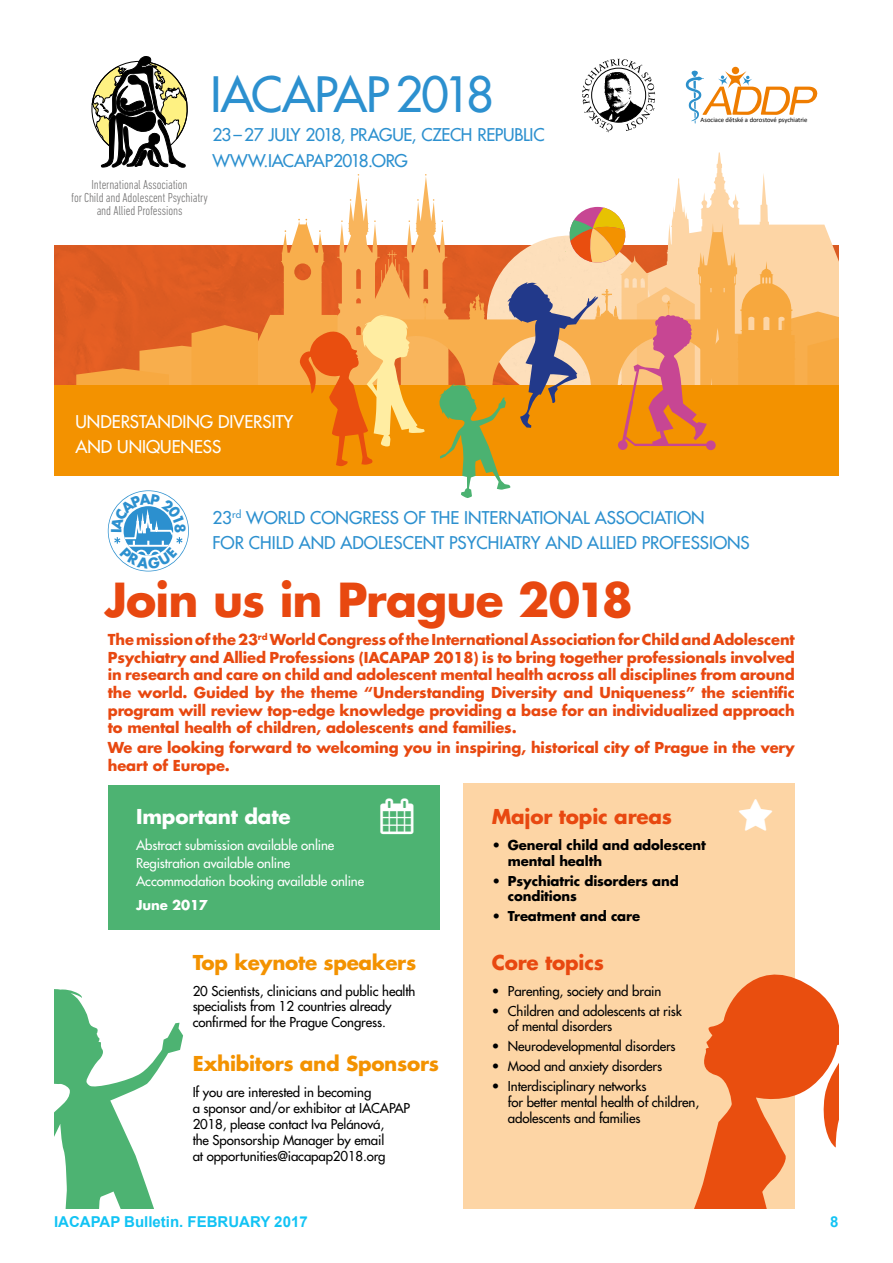
<style>
.page{position:relative;width:893px;height:1263px;background:#fff}
.page>*{position:absolute;margin:0;border:0;box-sizing:border-box;transform-origin:0 0}
.t1{font:500 47.4px "Futura CE";letter-spacing:-.025em;color:#2c90cf}
.t2{font:700 45.6px "Futura CE";letter-spacing:-.02em;color:#e84810}
.t3{font:700 19.95px "Futura CE";letter-spacing:-.015em;color:#f39200}
.t4{font:700 19.95px "Futura CE";letter-spacing:-.01em;color:#e84810}
.t5{font:700 19.95px "Futura CE";letter-spacing:-.01em;color:#fff}
.t6{font:500 17.1px/25.2px "Futura CE";color:#2c90cf}
.t7{font:500 17.1px/25.2px "Futura CE";letter-spacing:-.02em;color:#2c90cf}
.t8{font:500 17.1px/25.2px "Futura CE";color:#fff}
.t9{font:700 15px "Arial";color:#12c3f4}
.t10{font:700 14.7px/17.5px "Futura CE";letter-spacing:-.01em;color:#e84810;text-align:justify}
.t11{font:500 13.2px/15.9px "Futura CE";letter-spacing:-.01em;color:#000}
.t12{font:500 13.2px/17.9px "Futura CE";letter-spacing:-.01em;color:#fff}
.t13{font:700 13.2px/15.9px "Futura CE";letter-spacing:-.01em;color:#000}
.t14{font:300 condensed 13.2px/13px "DIN Next LT Pro";letter-spacing:-.01em;color:#706f6f;text-align:center}
.t15{font:700 13.2px "Futura CE";letter-spacing:-.01em;color:#fff}
.t16{font:6.75px "Calibri";letter-spacing:-.01em;color:#000}
</style>
<div class="page">
<div style="left:54px;top:385px;width:785px;height:91px;background:#f39200"></div>
<div style="left:463px;top:784px;width:332px;height:425px;background:#fdd5a5"></div>
<svg style="left:694px;top:974px;width:145px;height:235px;fill:#e94e0f"></svg>
<div style="left:732px;top:67px;width:7px;height:7px;background:#ef7d00;border-radius:50%"></div>
<svg style="left:686px;top:71px;width:132px;height:53px"></svg>
<svg style="left:582px;top:59px;width:73px;height:73px"></svg>
<img style="left:597px;top:71px;width:49px;height:51px">
<div style="left:591px;top:68px;width:55px;height:54px;border:1px solid #000;border-radius:50%"></div>
<div style="left:108px;top:785px;width:331px;height:145px;background:#4db372"></div>
<svg style="left:54px;top:989px;width:129px;height:220px"></svg>
<svg style="left:92px;top:56px;width:95px;height:111px"></svg>
<svg style="left:76px;top:174px;width:763px;height:397px"></svg>
<p class="t1" style="left:211px;top:63px;width:285px">IACAPAP2018</p>
<p class="t7" style="left:212px;top:122px;width:334px">23–27 JULY 2018, PRAGUE, CZECH REPUBLIC<br>WWW.IACAPAP2018.ORG</p>
<p class="t14" style="left:71px;top:177px;width:138px">International Association<br>for Child and Adolescent Psychiatry and Allied Professions</p>
<p class="t8" style="left:75px;top:409px;width:219px">UNDERSTANDING DIVERSITY<br>AND UNIQUENESS</p>
<p class="t16" style="left:700px;top:115px;width:108px">Asociace dětské a dorostové psychiatrie</p>
<p class="t6" style="left:212px;top:505px;width:539px">23<sup>rd</sup> WORLD CONGRESS OF THE INTERNATIONAL ASSOCIATION<br>FOR CHILD AND ADOLESCENT PSYCHIATRY AND ALLIED PROFESSIONS</p>
<p class="t2" style="left:105px;top:570px;width:530px">Join us in Prague 2018</p>
<p class="t10" style="left:108px;top:631px;width:688px">The mission of the 23<sup>rd</sup> World Congress of the International Association for Child and Adolescent Psychiatry and Allied Professions (IACAPAP 2018) is to bring together professionals involved in research and care on child and adolescent mental health across all disciplines from around the world. Guided by the theme “Understanding Diversity and Uniqueness” the scientific program will review top-edge knowledge providing a base for an individualized approach to mental health of children, adolescents and families.</p>
<p class="t10" style="left:108px;top:738px;width:688px">We are looking forward to welcoming you in inspiring, historical city of Prague in the very heart of Europe.</p>
<p class="t5" style="left:136px;top:803px;width:156px">Important date</p>
<p class="t12" style="left:136px;top:836px;width:230px">Abstract submission available online<br>Registration available online<br>Accommodation booking available online</p>
<p class="t15" style="left:136px;top:896px;width:73px">June 2017</p>
<p class="t3" style="left:193px;top:949px;width:225px">Top keynote speakers</p>
<p class="t11" style="left:193px;top:983px;width:224px">20 Scientists, clinicians and public health specialists from 12 countries already confirmed for the Prague Congress.</p>
<p class="t3" style="left:193px;top:1050px;width:248px">Exhibitors and Sponsors</p>
<p class="t11" style="left:193px;top:1084px;width:219px">If you are interested in becoming<br>a sponsor and/or exhibitor at IACAPAP 2018, please contact Iva Pelánová,<br>the Sponsorship Manager by email<br>at opportunities@iacapap2018.org</p>
<p class="t4" style="left:492px;top:803px;width:182px">Major topic areas</p>
<p class="t13" style="left:508px;top:837px;width:200px;text-indent:-16px">• General child and adolescent mental health</p>
<p class="t13" style="left:508px;top:872px;width:172px;text-indent:-16px">• Psychiatric disorders and conditions</p>
<p class="t13" style="left:492px;top:908px;width:150px">• Treatment and care</p>
<p class="t4" style="left:492px;top:949px;width:114px">Core topics</p>
<p class="t11" style="left:492px;top:983px;width:171px">• Parenting, society and brain</p>
<p class="t11" style="left:508px;top:1002px;width:176px;text-indent:-16px">• Children and adolescents at risk of mental disorders</p>
<p class="t11" style="left:492px;top:1038px;width:185px">• Neurodevelopmental disorders</p>
<p class="t11" style="left:492px;top:1058px;width:172px">• Mood and anxiety disorders</p>
<p class="t11" style="left:508px;top:1078px;width:193px;text-indent:-16px">• Interdisciplinary networks<br>for better mental health of children, adolescents and families</p>
<p class="t9" style="left:54px;top:1212px;width:255px">IACAPAP Bulletin. FEBRUARY 2017</p>
<p class="t9" style="left:830px;top:1212px;width:10px">8</p>
</div>
